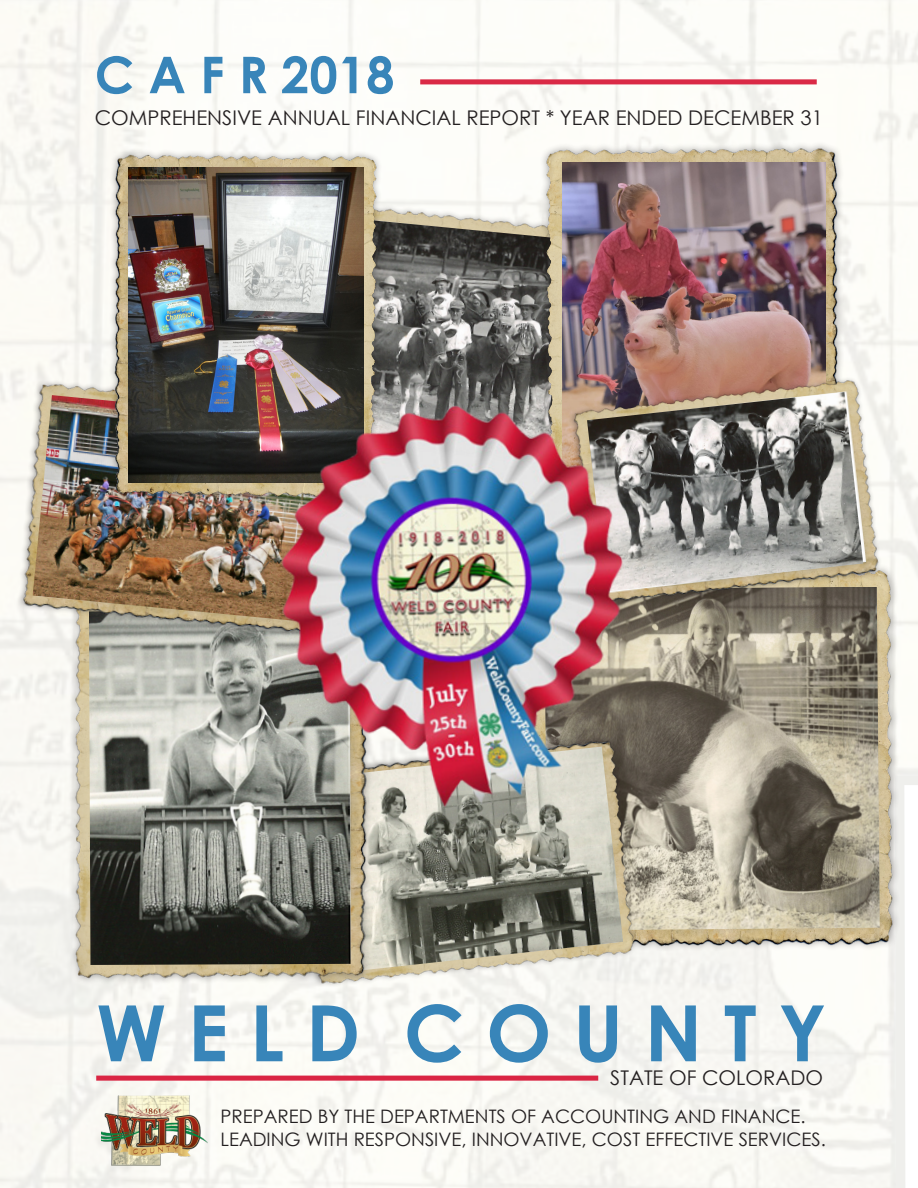
<style>
.page{position:relative;width:918px;height:1188px;background:#fff}
.page>*{position:absolute;margin:0;border:0;box-sizing:border-box;transform-origin:0 0}
.t1{font:700 77.7px "Century Gothic";color:#3885b9}
.t2{font:700 50.7px "Century Gothic";color:#3885b9}
.t3{font:20.25px "Century Gothic";color:#231f20}
.t4{font:18.6px "Century Gothic";color:#231f20}
</style>
<div class="page">
<div style="left:420px;top:79px;width:397px;height:5px;background:#da2a46"></div>
<div style="left:96px;top:1076px;width:502px;height:5px;background:#da2543"></div>
<img style="left:101px;top:1088px;width:107px;height:84px">
<img style="left:648px;top:536px;width:252px;height:449px">
<img style="left:645px;top:626px;width:235px;height:305px">
<img style="left:279px;top:714px;width:369px;height:293px">
<img style="left:399px;top:822px;width:224px;height:152px">
<img style="left:46px;top:662px;width:353px;height:334px">
<img style="left:89px;top:662px;width:262px;height:303px">
<img style="left:2px;top:359px;width:257px;height:303px">
<img style="left:33px;top:395px;width:226px;height:229px">
<img style="left:400px;top:212px;width:119px;height:179px">
<img style="left:87px;top:143px;width:313px;height:368px">
<img style="left:128px;top:168px;width:235px;height:314px">
<img style="left:519px;top:136px;width:350px;height:255px">
<img style="left:563px;top:163px;width:262px;height:198px">
<img style="left:558px;top:361px;width:332px;height:265px">
<img style="left:645px;top:392px;width:218px;height:200px">
<img style="left:259px;top:391px;width:386px;height:431px">
<p class="t2" style="left:95px;top:36px;width:301px">C A F R 2018</p>
<p class="t3" style="left:95px;top:104px;width:730px">COMPREHENSIVE ANNUAL FINANCIAL REPORT * YEAR ENDED DECEMBER 31</p>
<p class="t1" style="left:96px;top:974px;width:732px">W E L D C O U N T Y</p>
<p class="t3" style="left:610px;top:1064px;width:214px">STATE OF COLORADO</p>
<p class="t4" style="left:220px;top:1103px;width:587px">PREPARED BY THE DEPARTMENTS OF ACCOUNTING AND FINANCE.</p>
<p class="t4" style="left:220px;top:1126px;width:607px">LEADING WITH RESPONSIVE, INNOVATIVE, COST EFFECTIVE SERVICES.</p>
</div>
